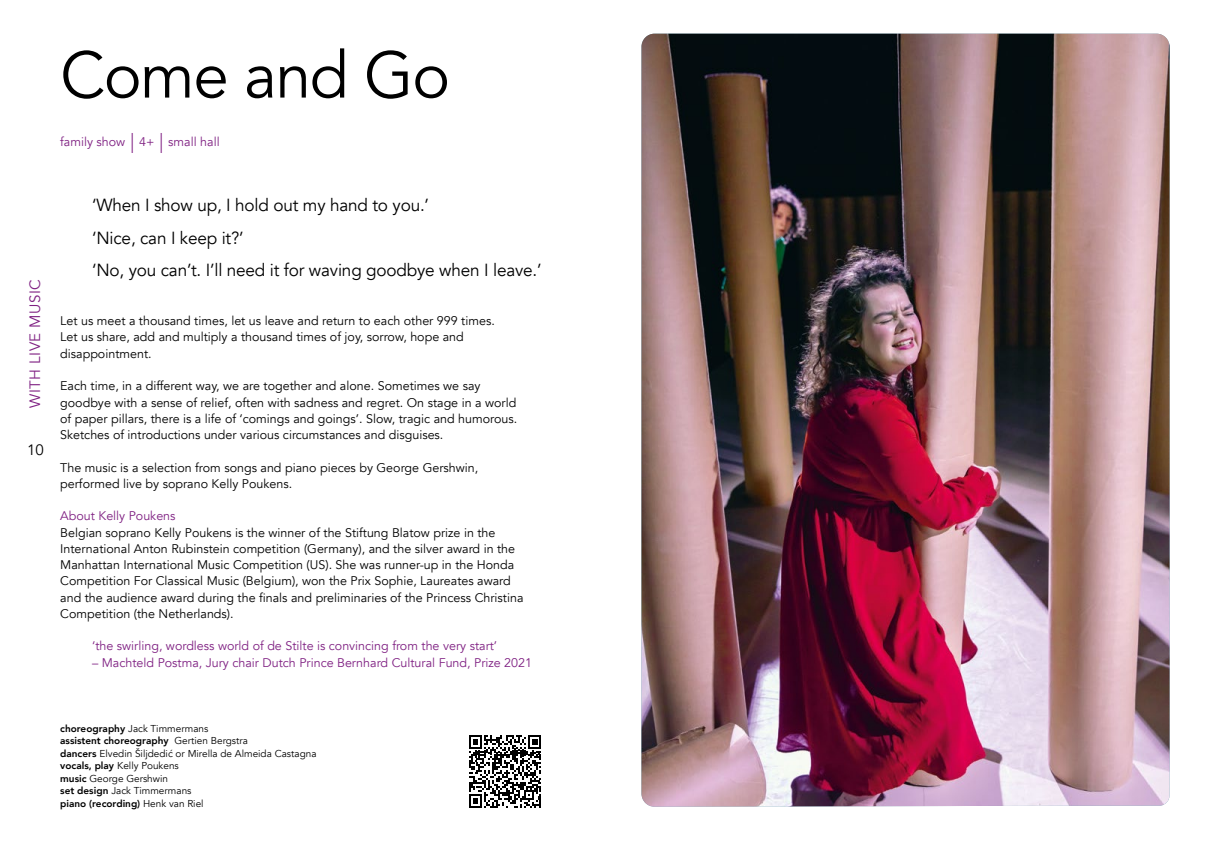
<style>
.page{position:relative;width:1205px;height:851px;background:#fff}
.page>*{position:absolute;margin:0;border:0;box-sizing:border-box;transform-origin:0 0}
.t1{font:65px "Avenir";letter-spacing:-.02em;color:#000}
.t2{font:17.5px/32.5px "Avenir";letter-spacing:-.01em;color:#000}
.t3{font:15px "Avenir";letter-spacing:.03em;color:#7f2082}
.t4{font:15px "Avenir";color:#000}
.t5{font:12.5px/16.2px "Avenir";color:#000}
.t6{font:12.5px "Avenir";color:#7f2082}
.t7{font:10px/12.5px "Avenir";color:#000}
.s1{font-weight:300;font-size:20px}
.s2{font-weight:800}
</style>
<div class="page">
<img style="left:641px;top:34px;width:528px;height:772px">
<svg style="left:469px;top:735px;width:72px;height:72px"></svg>
<h1 class="t1" style="left:60px;top:36px;width:391px">Come and Go</h1>
<p class="t6" style="left:60px;top:135px;width:161px">family show <span class="s1">|</span> 4+ <span class="s1">|</span> small hall</p>
<p class="t3" style="left:26px;top:407px;width:130px;rotate:-90deg">WITH LIVE MUSIC</p>
<p class="t4" style="left:27px;top:441px;width:18px">10</p>
<h2 class="t2" style="left:92px;top:189px;width:451px">‘When I show up, I hold out my hand to you.’<br>‘Nice, can I keep it?’<br>‘No, you can’t. I’ll need it for waving goodbye when I leave.’</h2>
<p class="t5" style="left:60px;top:313px;width:436px">Let us meet a thousand times, let us leave and return to each other 999 times.<br>Let us share, add and multiply a thousand times of joy, sorrow, hope and disappointment.</p>
<p class="t5" style="left:60px;top:378px;width:458px">Each time, in a different way, we are together and alone. Sometimes we say goodbye with a sense of relief, often with sadness and regret. On stage in a world of paper pillars, there is a life of ‘comings and goings’. Slow, tragic and humorous.<br>Sketches of introductions under various circumstances and disguises.</p>
<p class="t5" style="left:60px;top:459px;width:419px">The music is a selection from songs and piano pieces by George Gershwin, performed live by soprano Kelly Poukens.</p>
<p class="t6" style="left:60px;top:508px;width:117px">About Kelly Poukens</p>
<p class="t5" style="left:60px;top:524px;width:465px">Belgian soprano Kelly Poukens is the winner of the Stiftung Blatow prize in the International Anton Rubinstein competition (Germany), and the silver award in the Manhattan International Music Competition (US). She was runner-up in the Honda Competition For Classical Music (Belgium), won the Prix Sophie, Laureates award and the audience award during the finals and preliminaries of the Princess Christina Competition (the Netherlands).</p>
<p class="t6" style="left:92px;top:638px;width:406px">‘the swirling, wordless world of de Stilte is convincing from the very start’</p>
<p class="t6" style="left:92px;top:654px;width:441px">– Machteld Postma, Jury chair Dutch Prince Bernhard Cultural Fund, Prize 2021</p>
<p class="t7" style="left:60px;top:722px;width:258px"><span class="s2">choreography</span> Jack Timmermans<br><span class="s2">assistent choreography</span> Gertien Bergstra<br><span class="s2">dancers</span> Elvedin Šiljdedić or Mirella de Almeida Castagna <span class="s2">vocals, play</span> Kelly Poukens<br><span class="s2">music</span> George Gershwin<br><span class="s2">set design</span> Jack Timmermans<br><span class="s2">piano (recording)</span> Henk van Riel</p>
</div>
